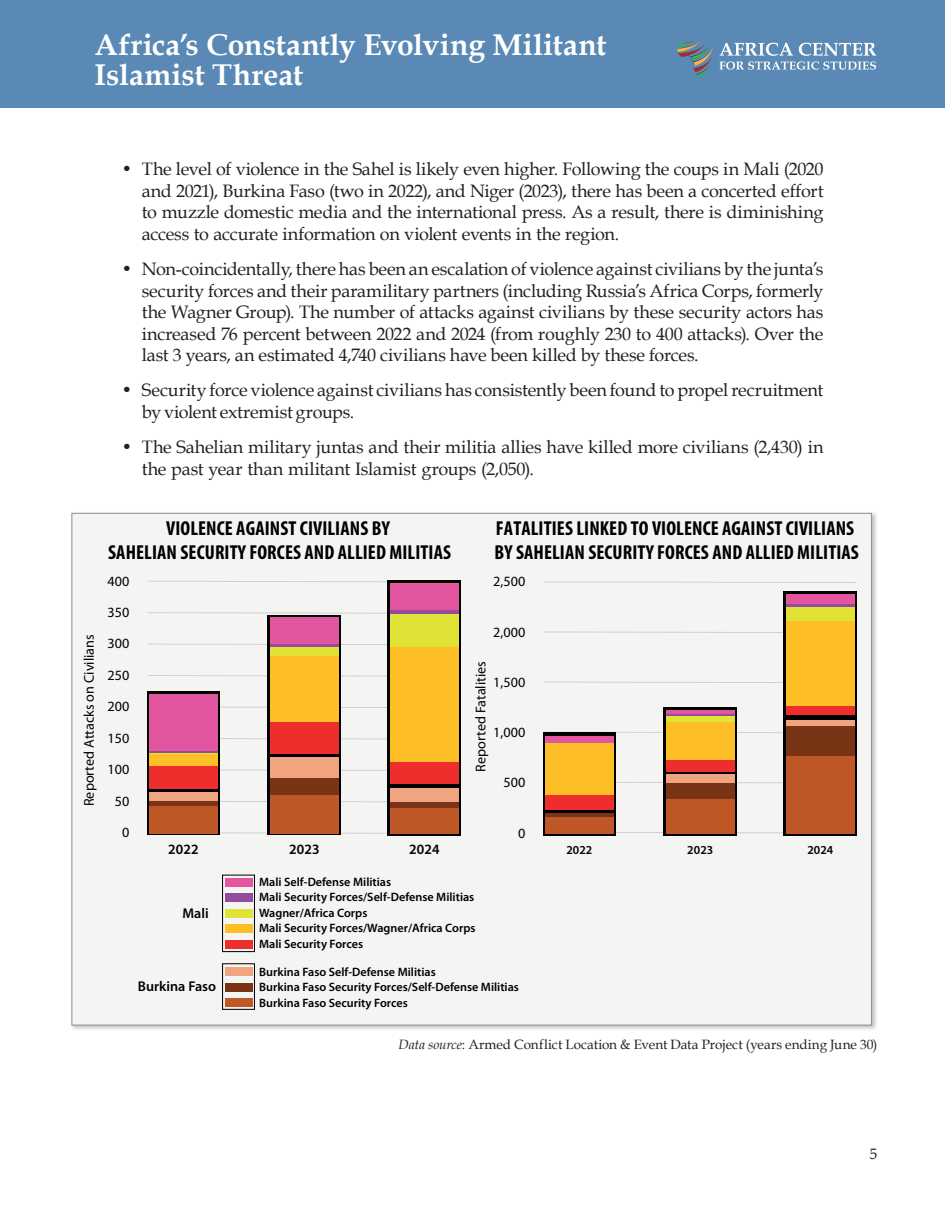
<style>
.page{position:relative;width:945px;height:1215px;background:#fff}
.page>*{position:absolute;margin:0;border:0;box-sizing:border-box;transform-origin:0 0}
.t1{font:700 30px/30px "Book Antiqua";letter-spacing:.005em;color:#fff}
.t2{font:700 condensed 20.25px/24.3px "Myriad Pro";letter-spacing:.005em;color:#000003;text-align:center}
.t3{font:18px/21.6px "Book Antiqua";letter-spacing:-.01em;color:#231f20;text-align:justify}
.t4{font:15px "Book Antiqua";color:#231f20}
.t5{font:14.25px "Myriad Pro";color:#000001}
.t6{font:600 14.25px "Myriad Pro";color:#000001}
.t7{font:13.5px "Book Antiqua";color:#231f20}
.t8{font:600 12.15px "Myriad Pro";color:#000001}
.s1{font-style:italic}
</style>
<div class="page">
<div style="left:0;top:0;width:945px;height:108px;background:#5989b4"></div>
<svg style="left:677px;top:40px;width:199px;height:38px"></svg>
<img style="left:71px;top:512px;width:806px;height:518px">
<div style="left:72px;top:513px;width:799px;height:512px;background:#f4f5f3"></div>
<svg style="left:148px;top:581px;width:240px;height:1px"></svg>
<svg style="left:220px;top:706px;width:168px;height:2px"></svg>
<svg style="left:148px;top:675px;width:240px;height:2px"></svg>
<svg style="left:148px;top:644px;width:240px;height:1px"></svg>
<svg style="left:148px;top:612px;width:240px;height:2px"></svg>
<svg style="left:220px;top:738px;width:168px;height:2px"></svg>
<svg style="left:220px;top:801px;width:168px;height:1px"></svg>
<svg style="left:220px;top:769px;width:168px;height:2px"></svg>
<svg style="left:220px;top:832px;width:168px;height:2px"></svg>
<div style="left:147px;top:692px;width:73px;height:143px;background:linear-gradient(to right,#000001,#000001)"></div>
<div style="left:149px;top:806px;width:69px;height:27px;background:#c05726"></div>
<div style="left:149px;top:800px;width:69px;height:5px;background:#793416"></div>
<div style="left:149px;top:792px;width:69px;height:8px;background:#f1a480"></div>
<div style="left:149px;top:766px;width:69px;height:23px;background:#ee2d2d"></div>
<div style="left:149px;top:754px;width:69px;height:12px;background:#fdbe26"></div>
<hr style="left:149px;top:752px;width:69px;height:2px;background:#e0e335">
<hr style="left:149px;top:750px;width:69px;height:2px;background:#924b9d">
<div style="left:149px;top:694px;width:69px;height:56px;background:#e2569f"></div>
<div style="left:268px;top:616px;width:73px;height:219px;background:linear-gradient(to right,#000001,#000001)"></div>
<div style="left:270px;top:791px;width:69px;height:42px;background:#c05726"></div>
<div style="left:270px;top:767px;width:69px;height:28px;background:#793416"></div>
<div style="left:270px;top:758px;width:69px;height:20px;background:#f1a480"></div>
<div style="left:270px;top:709px;width:69px;height:45px;background:#ee2d2d"></div>
<div style="left:270px;top:654px;width:69px;height:68px;background:#fdbe26"></div>
<div style="left:270px;top:646px;width:69px;height:9px;background:#e0e335"></div>
<hr style="left:270px;top:644px;width:69px;height:2px;background:#924b9d">
<div style="left:270px;top:618px;width:69px;height:26px;background:#e2569f"></div>
<div style="left:388px;top:580px;width:73px;height:255px;background:#000001"></div>
<div style="left:390px;top:805px;width:69px;height:28px;background:#c05726"></div>
<svg style="left:390px;top:801px;width:69px;height:6px"></svg>
<div style="left:390px;top:788px;width:69px;height:13px;background:#f1a480"></div>
<div style="left:390px;top:749px;width:69px;height:35px;background:#ee2d2d"></div>
<div style="left:390px;top:642px;width:69px;height:120px;background:#fdbe26"></div>
<div style="left:390px;top:612px;width:69px;height:35px;background:#e0e335"></div>
<div style="left:390px;top:600px;width:69px;height:14px;background:#924b9d"></div>
<div style="left:390px;top:583px;width:69px;height:27px;background:#e2569f"></div>
<div style="left:225px;top:878px;width:27px;height:8px;background:#e2569f"></div>
<div style="left:225px;top:894px;width:27px;height:8px;background:#924b9d"></div>
<div style="left:225px;top:909px;width:27px;height:8px;background:#e0e335"></div>
<div style="left:225px;top:925px;width:27px;height:8px;background:#fdbe26"></div>
<div style="left:225px;top:940px;width:27px;height:8px;background:#ee2d2d"></div>
<div style="left:225px;top:968px;width:27px;height:8px;background:#f1a480"></div>
<div style="left:225px;top:983px;width:27px;height:8px;background:#793416"></div>
<div style="left:225px;top:999px;width:27px;height:8px;background:#c05726"></div>
<svg style="left:544px;top:581px;width:313px;height:2px"></svg>
<svg style="left:616px;top:732px;width:168px;height:1px"></svg>
<svg style="left:544px;top:682px;width:240px;height:1px"></svg>
<svg style="left:544px;top:631px;width:240px;height:2px"></svg>
<svg style="left:616px;top:782px;width:168px;height:1px"></svg>
<svg style="left:616px;top:832px;width:168px;height:2px"></svg>
<div style="left:543px;top:732px;width:73px;height:104px;background:#000001"></div>
<div style="left:545px;top:816px;width:69px;height:18px;background:#c05726"></div>
<hr style="left:545px;top:813px;width:69px;height:3px;background:#793416">
<div style="left:545px;top:789px;width:69px;height:20px;background:#ee2d2d"></div>
<div style="left:545px;top:739px;width:69px;height:56px;background:#fdbe26"></div>
<div style="left:545px;top:736px;width:69px;height:6px;background:#e2569f"></div>
<svg style="left:664px;top:708px;width:73px;height:128px"></svg>
<div style="left:666px;top:799px;width:69px;height:35px;background:#c05726"></div>
<div style="left:666px;top:783px;width:69px;height:16px;background:#793416"></div>
<div style="left:666px;top:775px;width:69px;height:8px;background:#f1a480"></div>
<div style="left:666px;top:760px;width:69px;height:12px;background:#ee2d2d"></div>
<div style="left:666px;top:719px;width:69px;height:41px;background:#fdbe26"></div>
<div style="left:666px;top:715px;width:69px;height:6px;background:#e0e335"></div>
<hr style="left:666px;top:714px;width:69px;height:2px;background:#924b9d">
<hr style="left:666px;top:711px;width:69px;height:3px;background:#e2569f">
<div style="left:784px;top:591px;width:73px;height:245px;background:#000001"></div>
<div style="left:786px;top:748px;width:69px;height:86px;background:#c05726"></div>
<div style="left:786px;top:724px;width:69px;height:32px;background:#793416"></div>
<div style="left:786px;top:720px;width:69px;height:5px;background:#f1a480"></div>
<div style="left:786px;top:694px;width:69px;height:21px;background:#ee2d2d"></div>
<div style="left:786px;top:618px;width:69px;height:88px;background:#fdbe26"></div>
<div style="left:786px;top:607px;width:69px;height:14px;background:#e0e335"></div>
<div style="left:786px;top:600px;width:69px;height:7px;background:#924b9d"></div>
<div style="left:786px;top:594px;width:69px;height:10px;background:#e2569f"></div>
<div style="left:222px;top:875px;width:33px;height:77px;border:1px solid #000001"></div>
<div style="left:222px;top:963px;width:33px;height:47px;border:1px solid #000001"></div>
<h1 class="t1" style="left:94px;top:29px;width:513px">Africa’s Constantly Evolving Militant<br>Islamist Threat</h1>
<p class="t3" style="left:142px;top:158px;width:683px;text-indent:-20px">• The level of violence in the Sahel is likely even higher. Following the coups in Mali (2020 and 2021), Burkina Faso (two in 2022), and Niger (2023), there has been a concerted effort to muzzle domestic media and the international press. As a result, there is diminishing access to accurate information on violent events in the region.</p>
<p class="t3" style="left:142px;top:258px;width:683px;text-indent:-20px">• Non-coincidentally, there has been an escalation of violence against civilians by the junta’s security forces and their paramilitary partners (including Russia’s Africa Corps, formerly the Wagner Group). The number of attacks against civilians by these security actors has increased 76 percent between 2022 and 2024 (from roughly 230 to 400 attacks). Over the last 3 years, an estimated 4,740 civilians have been killed by these forces.</p>
<p class="t3" style="left:142px;top:379px;width:683px;text-indent:-20px">• Security force violence against civilians has consistently been found to propel recruitment by violent extremist groups.</p>
<p class="t3" style="left:142px;top:436px;width:683px;text-indent:-20px">• The Sahelian military juntas and their militia allies have killed more civilians (2,430) in the past year than militant Islamist groups (2,050).</p>
<p class="t5" style="left:80px;top:806px;width:174px;rotate:-90deg">Reported Attacks on Civilians</p>
<p class="t2" style="left:108px;top:516px;width:344px">VIOLENCE AGAINST CIVILIANS BY<br>SAHELIAN SECURITY FORCES AND ALLIED MILITIAS</p>
<p class="t5" style="left:108px;top:572px;width:23px">400</p>
<p class="t5" style="left:108px;top:603px;width:23px">350</p>
<p class="t5" style="left:108px;top:635px;width:23px">300</p>
<p class="t5" style="left:108px;top:666px;width:23px">250</p>
<p class="t5" style="left:108px;top:698px;width:23px">200</p>
<p class="t5" style="left:108px;top:729px;width:23px">150</p>
<p class="t5" style="left:108px;top:761px;width:23px">100</p>
<p class="t5" style="left:115px;top:792px;width:16px">50</p>
<p class="t5" style="left:122px;top:823px;width:9px">0</p>
<p class="t6" style="left:168px;top:841px;width:32px;rotate:-1deg">2022</p>
<p class="t6" style="left:289px;top:841px;width:32px;rotate:-1deg">2023</p>
<p class="t6" style="left:409px;top:841px;width:32px;rotate:-1deg">2024</p>
<p class="t8" style="left:259px;top:874px;width:134px">Mali Self-Defense Militias</p>
<p class="t2" style="left:495px;top:516px;width:366px;text-align:left">FATALITIES LINKED TO VIOLENCE AGAINST CIVILIANS<br>BY SAHELIAN SECURITY FORCES AND ALLIED MILITIAS</p>
<p class="t5" style="left:493px;top:573px;width:34px">2,500</p>
<p class="t5" style="left:493px;top:623px;width:34px">2,000</p>
<p class="t5" style="left:472px;top:772px;width:112px;rotate:-90deg">Reported Fatalities</p>
<p class="t5" style="left:493px;top:673px;width:34px">1,500</p>
<p class="t5" style="left:493px;top:723px;width:34px">1,000</p>
<p class="t5" style="left:504px;top:774px;width:23px">500</p>
<p class="t5" style="left:518px;top:824px;width:9px">0</p>
<p class="t8" style="left:566px;top:843px;width:28px;rotate:-1deg">2022</p>
<p class="t8" style="left:687px;top:843px;width:28px;rotate:-1deg">2023</p>
<p class="t8" style="left:807px;top:843px;width:28px;rotate:-1deg">2024</p>
<p class="t6" style="left:183px;top:904px;width:28px">Mali</p>
<p class="t6" style="left:138px;top:977px;width:80px">Burkina Faso</p>
<p class="t8" style="left:259px;top:889px;width:217px">Mali Security Forces/Self-Defense Militias</p>
<p class="t8" style="left:259px;top:905px;width:110px">Wagner/Africa Corps</p>
<p class="t8" style="left:259px;top:921px;width:218px">Mali Security Forces/Wagner/Africa Corps</p>
<p class="t8" style="left:259px;top:936px;width:106px">Mali Security Forces</p>
<p class="t8" style="left:259px;top:964px;width:178px">Burkina Faso Self-Defense Militias</p>
<p class="t8" style="left:259px;top:979px;width:261px">Burkina Faso Security Forces/Self-Defense Militias</p>
<p class="t8" style="left:259px;top:995px;width:150px">Burkina Faso Security Forces</p>
<p class="t7" style="left:399px;top:1035px;width:480px"><span class="s1">Data source</span>: Armed Conflict Location &amp; Event Data Project (years ending June 30)</p>
<p class="t4" style="left:870px;top:1144px;width:9px">5</p>
</div>
